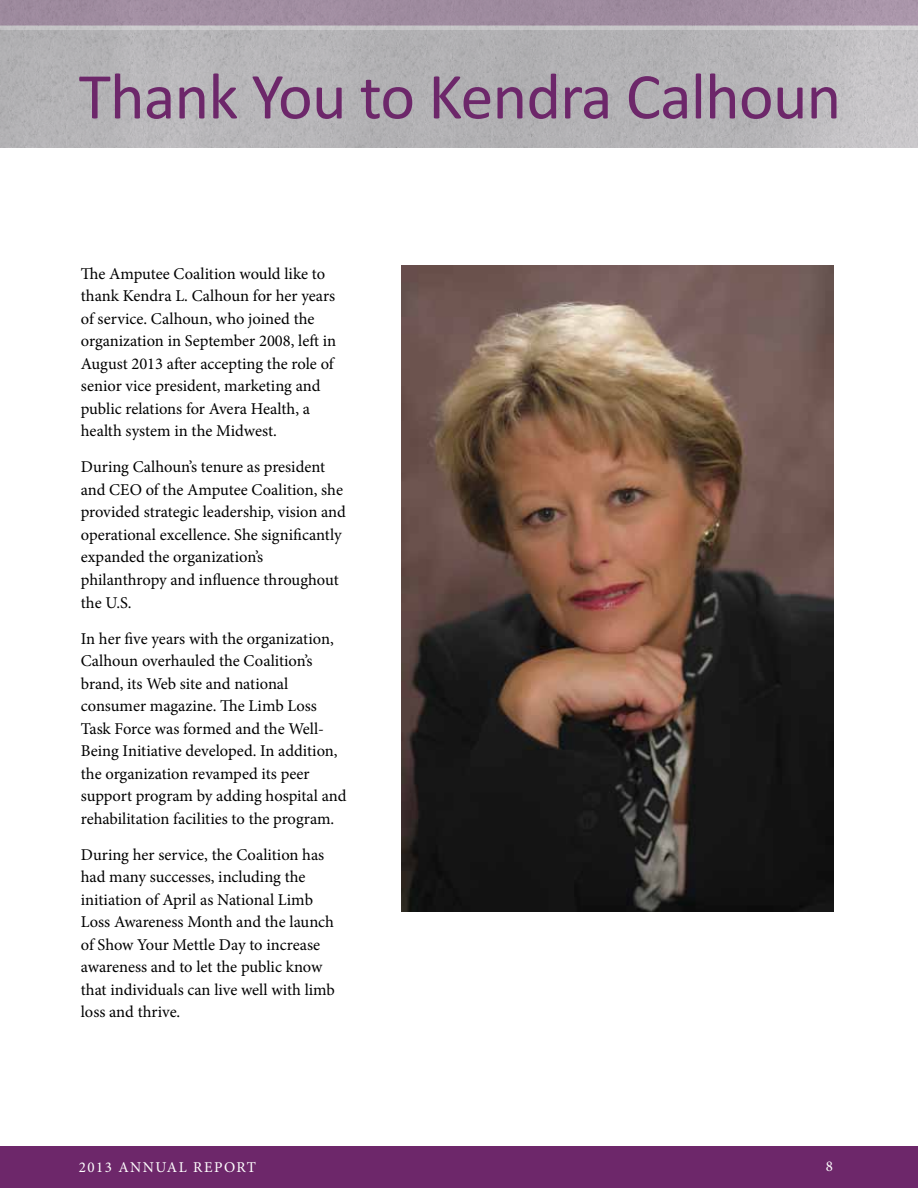
<style>
.page{position:relative;width:918px;height:1188px;background:#fff}
.page>*{position:absolute;margin:0;border:0;box-sizing:border-box;transform-origin:0 0}
.t1{font:66px "Calibri";letter-spacing:-.015em;color:#6d276a}
.t2{font:16.5px/22.5px "Minion Pro";color:#000}
.t3{font:15px "Minion Pro";letter-spacing:.1em;color:#fff}
</style>
<div class="page">
<img style="left:0;top:30px;width:918px;height:118px">
<svg style="left:0;top:0;width:918px;height:30px;background:#a695a6"></svg>
<div style="left:0;top:1147px;width:918px;height:41px;background:#6d276a"></div>
<img style="left:401px;top:266px;width:432px;height:645px">
<h1 class="t1" style="left:79px;top:56px;width:764px">Thank You to Kendra Calhoun</h1>
<p class="t2" style="left:81px;top:262px;width:257px">The Amputee Coalition would like to thank Kendra L. Calhoun for her years of service. Calhoun, who joined the organization in September 2008, left in August 2013 after accepting the role of senior vice president, marketing and public relations for Avera Health, a health system in the Midwest.</p>
<p class="t2" style="left:81px;top:456px;width:267px">During Calhoun’s tenure as president and CEO of the Amputee Coalition, she provided strategic leadership, vision and operational excellence. She significantly expanded the organization’s philanthropy and influence throughout the U.S.</p>
<p class="t2" style="left:81px;top:627px;width:267px">In her five years with the organization, Calhoun overhauled the Coalition’s brand, its Web site and national consumer magazine. The Limb Loss Task Force was formed and the Well-Being Initiative developed. In addition, the organization revamped its peer support program by adding hospital and rehabilitation facilities to the program.</p>
<p class="t2" style="left:81px;top:843px;width:256px">During her service, the Coalition has had many successes, including the initiation of April as National Limb Loss Awareness Month and the launch of Show Your Mettle Day to increase awareness and to let the public know that individuals can live well with limb loss and thrive.</p>
<p class="t3" style="left:79px;top:1157px;width:179px">2013 ANNUAL REPORT</p>
<p class="t3" style="left:826px;top:1156px;width:9px">8</p>
</div>
